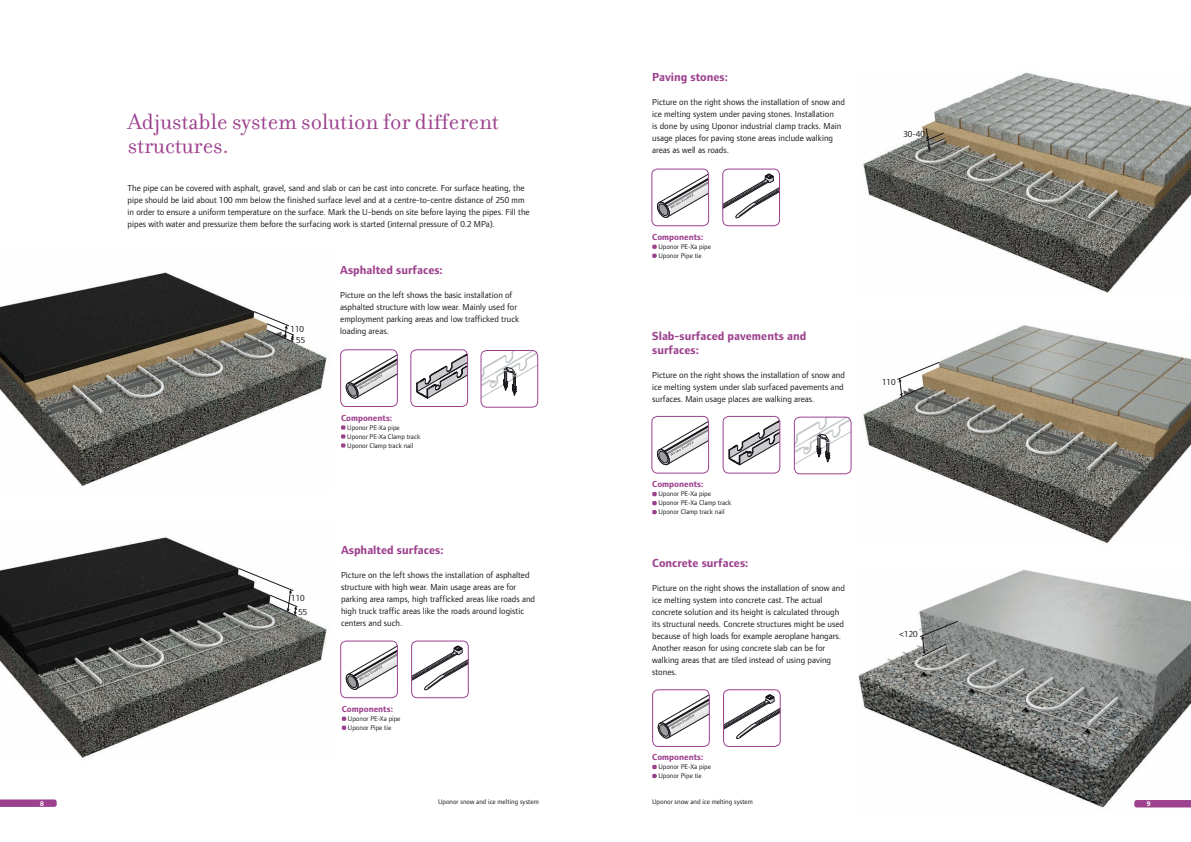
<style>
.page{position:relative;width:1191px;height:842px;background:#fff}
.page>*{position:absolute;margin:0;border:0;box-sizing:border-box;transform-origin:0 0}
.t1{font:24px/24px "Filosofia";color:#9d418e}
.t2{font:700 12px/14px "Foundry Form Sans";color:#9d418e}
.t3{font:9px/12px "Foundry Form Sans";color:#1a171c}
.t4{font:700 9px "Foundry Form Sans";color:#9d418e}
.t5{font:7px/9px "Foundry Form Sans";color:#1a171c}
.t6{font:700 7px "Foundry Form Sans";color:#fff}
</style>
<div class="page">
<img style="left:863px;top:325px;width:328px;height:219px">
<img style="left:0;top:272px;width:327px;height:215px">
<img style="left:0;top:537px;width:327px;height:221px">
<img style="left:862px;top:72px;width:329px;height:221px">
<img style="left:858px;top:570px;width:333px;height:238px">
<svg style="left:0;top:799px;width:57px;height:8px"></svg>
<svg style="left:1134px;top:800px;width:57px;height:7px"></svg>
<svg style="left:346px;top:351px;width:50px;height:48px"></svg>
<div style="left:340px;top:349px;width:58px;height:58px;border:1px solid #9d418e;border-radius:6px"></div>
<svg style="left:416px;top:351px;width:50px;height:48px"></svg>
<div style="left:410px;top:349px;width:58px;height:58px;border:1px solid #9d418e;border-radius:6px"></div>
<svg style="left:482px;top:350px;width:56px;height:48px"></svg>
<div style="left:480px;top:350px;width:58px;height:58px;border:1px solid #9d418e;border-radius:6px"></div>
<svg style="left:341px;top:425px;width:4px;height:23px"></svg>
<svg style="left:657px;top:416px;width:51px;height:50px"></svg>
<div style="left:651px;top:416px;width:58px;height:57px;border:1px solid #9d418e;border-radius:6px"></div>
<svg style="left:728px;top:416px;width:52px;height:49px"></svg>
<div style="left:722px;top:416px;width:58px;height:57px;border:1px solid #9d418e;border-radius:6px"></div>
<svg style="left:794px;top:417px;width:57px;height:47px"></svg>
<div style="left:794px;top:417px;width:57px;height:57px;border:1px solid #9d418e;border-radius:6px"></div>
<svg style="left:652px;top:492px;width:4px;height:22px"></svg>
<svg style="left:346px;top:641px;width:51px;height:49px"></svg>
<div style="left:340px;top:641px;width:58px;height:57px;border:1px solid #9d418e;border-radius:6px"></div>
<svg style="left:342px;top:717px;width:4px;height:13px"></svg>
<svg style="left:411px;top:641px;width:57px;height:57px"></svg>
<div style="left:411px;top:641px;width:58px;height:57px;border:1px solid #9d418e;border-radius:6px"></div>
<svg style="left:657px;top:169px;width:51px;height:49px"></svg>
<div style="left:651px;top:169px;width:58px;height:57px;border:1px solid #9d418e;border-radius:6px"></div>
<svg style="left:652px;top:245px;width:4px;height:13px"></svg>
<svg style="left:723px;top:169px;width:57px;height:57px"></svg>
<div style="left:722px;top:169px;width:58px;height:57px;border:1px solid #9d418e;border-radius:6px"></div>
<svg style="left:925px;top:128px;width:20px;height:24px"></svg>
<svg style="left:896px;top:362px;width:43px;height:37px"></svg>
<svg style="left:238px;top:568px;width:60px;height:48px"></svg>
<svg style="left:253px;top:311px;width:42px;height:32px"></svg>
<svg style="left:652px;top:765px;width:4px;height:13px"></svg>
<svg style="left:919px;top:621px;width:39px;height:36px"></svg>
<svg style="left:657px;top:690px;width:52px;height:49px"></svg>
<div style="left:652px;top:689px;width:57px;height:58px;border:1px solid #9d418e;border-radius:6px"></div>
<svg style="left:724px;top:690px;width:57px;height:56px"></svg>
<div style="left:723px;top:689px;width:57px;height:58px;border:1px solid #9d418e;border-radius:6px"></div>
<p class="t1" style="left:128px;top:110px;width:373px">Adjustable system solution for different structures.</p>
<p class="t3" style="left:128px;top:182px;width:404px">The pipe can be covered with asphalt, gravel, sand and slab or can be cast into concrete. For surface heating, the pipe should be laid about 100 mm below the finished surface level and at a centre-to-centre distance of 250 mm in order to ensure a uniform temperature on the surface. Mark the U-bends on site before laying the pipes. Fill the pipes with water and pressurize them before the surfacing work is started (internal pressure of 0.2 MPa).</p>
<p class="t3" style="left:291px;top:323px;width:16px;line-height:11.2px;text-align:right">110<br>55</p>
<p class="t2" style="left:340px;top:263px;width:104px">Asphalted surfaces:</p>
<p class="t3" style="left:340px;top:289px;width:180px">Picture on the left shows the basic installation of asphalted structure with low wear. Mainly used for employment parking areas and low trafficked truck loading areas.</p>
<p class="t4" style="left:341px;top:412px;width:53px">Components:</p>
<p class="t5" style="left:347px;top:423px;width:74px">Uponor PE-Xa pipe<br>Uponor PE-Xa Clamp track<br>Uponor Clamp track nail</p>
<p class="t3" style="left:291px;top:591px;width:18px;line-height:13.5px;text-align:right">110<br>55</p>
<p class="t2" style="left:341px;top:543px;width:104px">Asphalted surfaces:</p>
<p class="t3" style="left:341px;top:569px;width:196px">Picture on the left shows the installation of asphalted structure with high wear. Main usage areas are for parking area ramps, high trafficked areas like roads and high truck traffic areas like the roads around logistic centers and such.</p>
<p class="t4" style="left:342px;top:704px;width:53px">Components:</p>
<p class="t5" style="left:348px;top:714px;width:54px">Uponor PE-Xa pipe<br>Uponor Pipe tie</p>
<p class="t2" style="left:652px;top:70px;width:77px">Paving stones:</p>
<p class="t3" style="left:652px;top:96px;width:194px">Picture on the right shows the installation of snow and ice melting system under paving stones. Installation<br>is done by using Uponor industrial clamp tracks. Main usage places for paving stone areas include walking areas as well as roads.</p>
<p class="t4" style="left:652px;top:232px;width:53px">Components:</p>
<p class="t5" style="left:658px;top:242px;width:54px">Uponor PE-Xa pipe<br>Uponor Pipe tie</p>
<p class="t2" style="left:652px;top:328px;width:156px">Slab-surfaced pavements and surfaces:</p>
<p class="t3" style="left:652px;top:368px;width:194px">Picture on the right shows the installation of snow and ice melting system under slab surfaced pavements and surfaces. Main usage places are walking areas.</p>
<p class="t4" style="left:652px;top:479px;width:53px">Components:</p>
<p class="t5" style="left:658px;top:489px;width:74px">Uponor PE-Xa pipe<br>Uponor PE-Xa Clamp track<br>Uponor Clamp track nail</p>
<p class="t2" style="left:652px;top:556px;width:98px">Concrete surfaces:</p>
<p class="t3" style="left:652px;top:582px;width:194px">Picture on the right shows the installation of snow and ice melting system into concrete cast. The actual concrete solution and its height is calculated through its structural needs. Concrete structures might be used because of high loads for example aeroplane hangars.<br>Another reason for using concrete slab can be for walking areas that are tiled instead of using paving stones.</p>
<p class="t4" style="left:652px;top:752px;width:53px">Components:</p>
<p class="t5" style="left:658px;top:762px;width:54px">Uponor PE-Xa pipe<br>Uponor Pipe tie</p>
<p class="t3" style="left:903px;top:128px;width:23px">30-40</p>
<p class="t3" style="left:882px;top:376px;width:15px">110</p>
<p class="t3" style="left:899px;top:628px;width:19px">&lt;120</p>
<p class="t6" style="left:40px;top:799px;width:5px">8</p>
<p class="t5" style="left:438px;top:797px;width:102px">Uponor snow and ice melting system</p>
<p class="t5" style="left:652px;top:797px;width:102px">Uponor snow and ice melting system</p>
<p class="t6" style="left:1146px;top:800px;width:5px">9</p>
</div>
